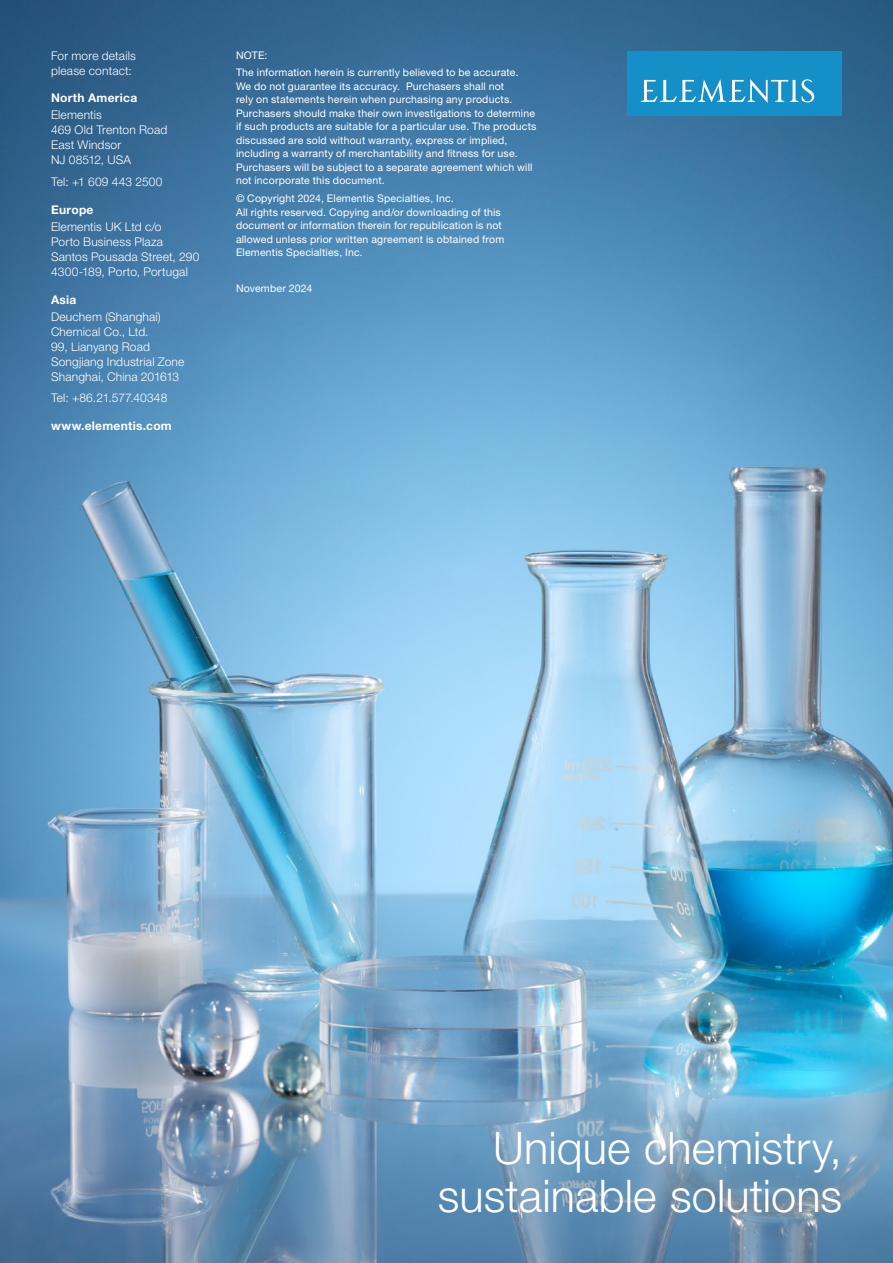
<style>
.page{position:relative;width:893px;height:1263px;background:#fff}
.page>*{position:absolute;margin:0;border:0;box-sizing:border-box;transform-origin:0 0}
.Footer_Tagline_30_32_Light{font:300 45px "Helvetica Neue LT Std";letter-spacing:.005em;color:#fff}
.Body___Side{font:300 12px/15px "Helvetica Neue LT Std";letter-spacing:.015em;color:#fff}
.Header___Side{font:700 12px "Helvetica Neue LT Std";letter-spacing:.025em;color:#fff}
.Legal_Copy_7_9_Roman{font:10.5px/13.5px "Helvetica Neue LT Std";letter-spacing:.02em;color:#fff}
</style>
<div class="page">
<img style="left:0;top:0;width:893px;height:1263px">
<div style="left:628px;top:51px;width:214px;height:64px;background:#158fc7"></div>
<svg style="left:641px;top:79px;width:173px;height:24px"></svg>
<p class="Body___Side" style="left:51px;top:48px;width:86px">For more details please contact:</p>
<p class="Header___Side" style="left:51px;top:91px;width:88px">North America</p>
<p class="Body___Side" style="left:51px;top:107px;width:118px">Elementis<br>469 Old Trenton Road<br>East Windsor<br>NJ 08512, USA</p>
<p class="Body___Side" style="left:51px;top:174px;width:113px">Tel: +1 609 443 2500</p>
<p class="Header___Side" style="left:51px;top:202px;width:44px">Europe</p>
<p class="Body___Side" style="left:51px;top:219px;width:150px">Elementis UK Ltd c/o<br>Porto Business Plaza<br>Santos Pousada Street, 290<br>4300-189, Porto, Portugal</p>
<p class="Header___Side" style="left:51px;top:292px;width:27px">Asia</p>
<p class="Body___Side" style="left:51px;top:309px;width:135px">Deuchem (Shanghai)<br>Chemical Co., Ltd.<br>99, Lianyang Road<br>Songjiang Industrial Zone<br>Shanghai, China 201613</p>
<p class="Body___Side" style="left:51px;top:390px;width:118px">Tel: +86.21.577.40348</p>
<p class="Header___Side" style="left:51px;top:418px;width:122px">www.elementis.com</p>
<p class="Legal_Copy_7_9_Roman" style="left:236px;top:48px;width:33px">NOTE:</p>
<p class="Legal_Copy_7_9_Roman" style="left:236px;top:66px;width:302px">The information herein is currently believed to be accurate.<br>We do not guarantee its accuracy. Purchasers shall not<br>rely on statements herein when purchasing any products.<br>Purchasers should make their own investigations to determine if such products are suitable for a particular use. The products discussed are sold without warranty, express or implied, including a warranty of merchantability and fitness for use.<br>Purchasers will be subject to a separate agreement which will not incorporate this document.</p>
<p class="Legal_Copy_7_9_Roman" style="left:236px;top:191px;width:270px">© Copyright 2024, Elementis Specialties, Inc.<br>All rights reserved. Copying and/or downloading of this document or information therein for republication is not allowed unless prior written agreement is obtained from Elementis Specialties, Inc.</p>
<p class="Legal_Copy_7_9_Roman" style="left:236px;top:281px;width:78px">November 2024</p>
<p class="Footer_Tagline_30_32_Light" style="left:493px;top:1120px;width:350px">Unique chemistry,</p>
<p class="Footer_Tagline_30_32_Light" style="left:438px;top:1168px;width:406px">sustainable solutions</p>
</div>
